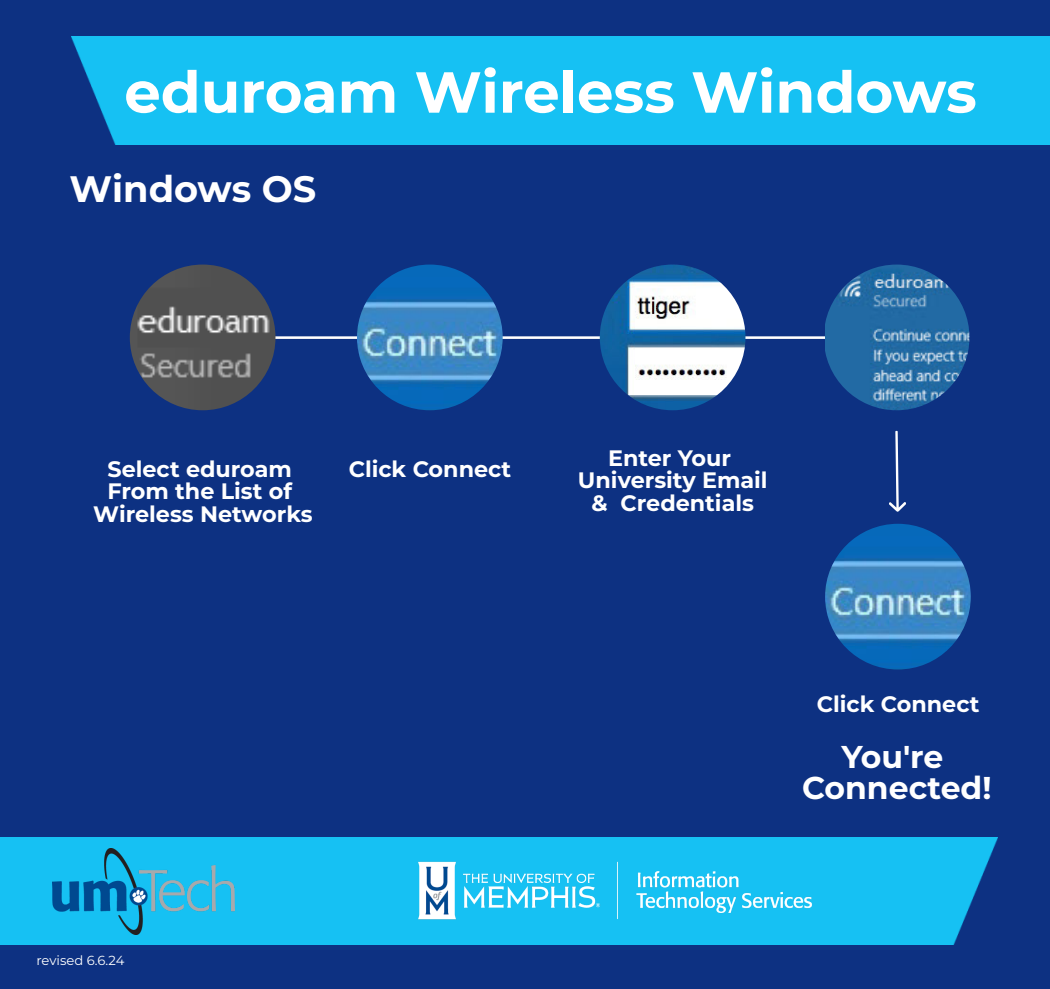
<style>
.page{position:relative;width:1050px;height:989px;background:#0d3182}
.page>*{position:absolute;margin:0;border:0;box-sizing:border-box;transform-origin:0 0}
.t1{font:700 57.75px "Montserrat";color:#fff}
.t2{font:700 36.75px "Montserrat";color:#fff}
.t3{font:700 31.5px/31.5px "Montserrat";color:#fff;text-align:center}
.t4{font:700 22.4px/22.4px "Montserrat";color:#fff;text-align:center}
.t5{font:13.12px "Montserrat";color:#fff}
</style>
<div class="page">
<hr style="left:209px;top:336px;width:682px;height:3px;background:#fff">
<div style="left:71px;top:37px;width:979px;height:107px;background:#16c1f3"></div>
<div style="left:0;top:837px;width:997px;height:108px;background:#16c1f3"></div>
<img style="left:399px;top:847px;width:433px;height:87px">
<img style="left:52px;top:849px;width:183px;height:85px">
<img style="left:130px;top:264px;width:146px;height:146px;border-radius:50%">
<img style="left:600px;top:264px;width:145px;height:146px;border-radius:50%">
<img style="left:357px;top:264px;width:146px;height:146px;border-radius:50%">
<img style="left:825px;top:524px;width:146px;height:145px;border-radius:50%">
<svg style="left:889px;top:430px;width:17px;height:82px"></svg>
<img style="left:826px;top:264px;width:143px;height:146px">
<p class="t1" style="left:124px;top:57px;width:854px">eduroam Wireless Windows</p>
<p class="t2" style="left:70px;top:167px;width:248px">Windows OS</p>
<p class="t4" style="left:93px;top:458px;width:221px">Select eduroam<br>From the List of<br>Wireless Networks</p>
<p class="t4" style="left:578px;top:447px;width:191px">Enter Your<br>University Email &amp; Credentials</p>
<p class="t4" style="left:349px;top:458px;width:164px">Click Connect</p>
<p class="t5" style="left:37px;top:952px;width:89px">revised 6.6.24</p>
<p class="t4" style="left:817px;top:693px;width:164px">Click Connect</p>
<p class="t3" style="left:802px;top:740px;width:191px">You're<br>Connected!</p>
</div>
